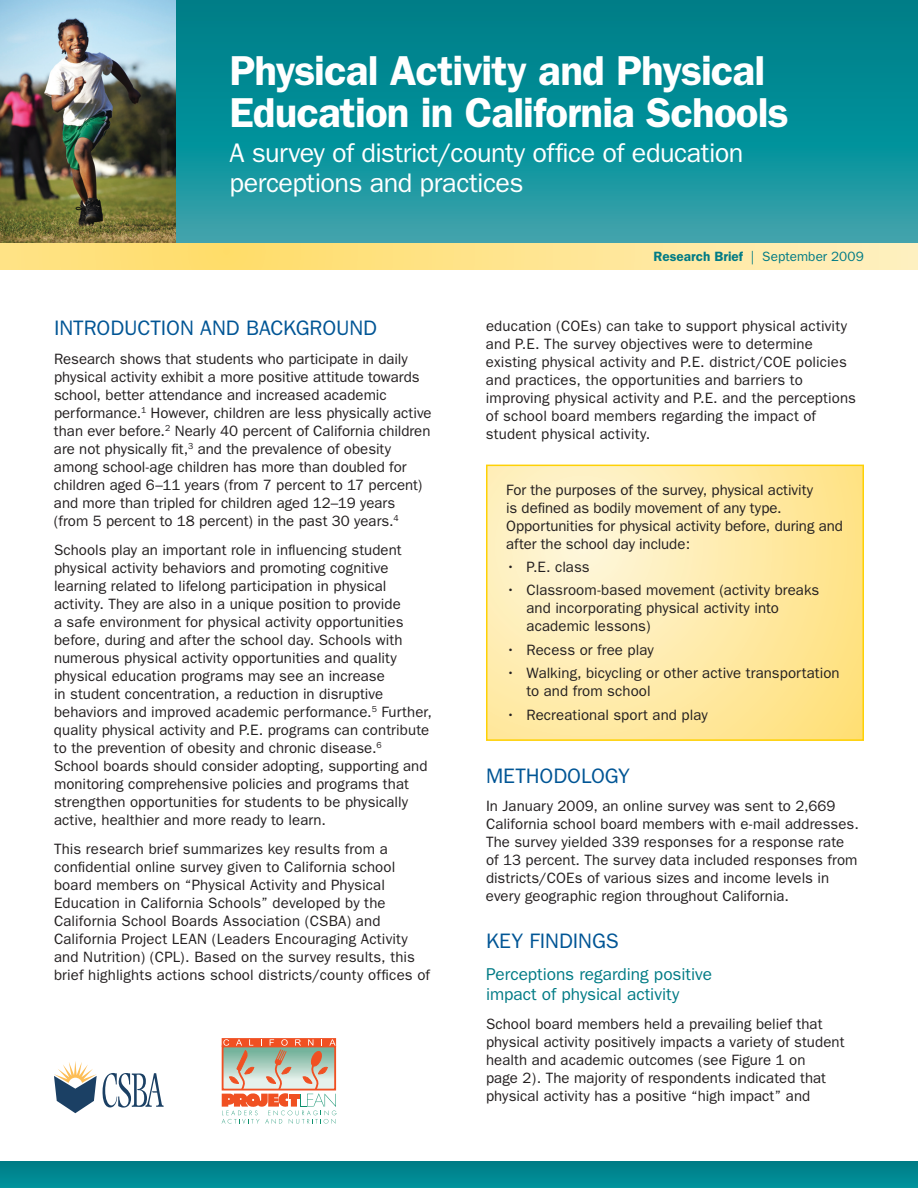
<style>
.page{position:relative;width:918px;height:1188px;background:#fff}
.page>*{position:absolute;margin:0;border:0;box-sizing:border-box;transform-origin:0 0}
.t1{font:600 42px/42px "Franklin Gothic";letter-spacing:-.02em;color:#fff}
.t2{font:27px/30px "Franklin Gothic";letter-spacing:-.02em;color:#fff}
.t3{font:21px "Franklin Gothic";color:#005595}
.t4{font:17.25px/20.7px "Franklin Gothic";letter-spacing:-.005em;color:#007b85}
.t5{font:15px/18px "Franklin Gothic";letter-spacing:.005em;color:#231f20}
.t6{font:13.5px "Franklin Gothic";letter-spacing:.01em;color:#007b85}
.s1{font-weight:600}
</style>
<div class="page">
<div style="left:0;top:1161px;width:918px;height:27px;background:#008791"></div>
<svg style="left:103px;top:1073px;width:61px;height:35px"></svg>
<svg style="left:54px;top:1061px;width:43px;height:52px"></svg>
<div style="left:222px;top:1038px;width:114px;height:9px;background:#f15f35"></div>
<svg style="left:222px;top:1039px;width:114px;height:85px"></svg>
<svg style="left:175px;top:0;width:743px;height:243px;background:#0e8f98"></svg>
<img style="left:0;top:0;width:175px;height:243px">
<svg style="left:0;top:243px;width:918px;height:27px;background:#fee48e"></svg>
<svg style="left:489px;top:468px;width:372px;height:270px;background:#feebac"></svg>
<div style="left:486px;top:465px;width:378px;height:276px;border:2px solid #fed105"></div>
<h1 class="t1" style="left:230px;top:50px;width:561px">Physical Activity and Physical<br>Education in California Schools</h1>
<h2 class="t2" style="left:230px;top:138px;width:515px">A survey of district/county office of education perceptions and practices</h2>
<h3 class="t3" style="left:54px;top:316px;width:325px">Introduction and background</h3>
<p class="t5" style="left:54px;top:350px;width:379px">Research shows that students who participate in daily physical activity exhibit a more positive attitude towards school, better attendance and increased academic performance.<sup>1</sup> However, children are less physically active than ever before.<sup>2</sup> Nearly 40 percent of California children are not physically fit,<sup>3</sup> and the prevalence of obesity among school-age children has more than doubled for children aged 6–11 years (from 7 percent to 17 percent) and more than tripled for children aged 12–19 years (from 5 percent to 18 percent) in the past 30 years.<sup>4</sup></p>
<p class="t5" style="left:54px;top:541px;width:379px">Schools play an important role in influencing student physical activity behaviors and promoting cognitive learning related to lifelong participation in physical activity. They are also in a unique position to provide<br>a safe environment for physical activity opportunities before, during and after the school day. Schools with numerous physical activity opportunities and quality physical education programs may see an increase<br>in student concentration, a reduction in disruptive behaviors and improved academic performance.<sup>5</sup> Further, quality physical activity and P.E. programs can contribute to the prevention of obesity and chronic disease.<sup>6<br></sup>School boards should consider adopting, supporting and monitoring comprehensive policies and programs that strengthen opportunities for students to be physically active, healthier and more ready to learn.</p>
<p class="t5" style="left:54px;top:840px;width:378px">This research brief summarizes key results from a confidential online survey given to California school board members on “Physical Activity and Physical Education in California Schools” developed by the California School Boards Association (CSBA) and California Project LEAN (Leaders Encouraging Activity and N utrition) (CPL). Based on the survey results, this brief highlights actions school districts/county offices of</p>
<p class="t6" style="left:654px;top:249px;width:212px"><span class="s1">Research Brief</span> | September 2009</p>
<p class="t5" style="left:486px;top:317px;width:372px">education (CO Es) can take to support physical activity and P.E. The survey objectives were to determine existing physical activity and P.E. district/CO E policies and practices, the opportunities and barriers to improving physical activity and P.E. and the perceptions of school board members regarding the impact of student physical activity.</p>
<p class="t5" style="left:506px;top:481px;width:338px">For the purposes of the survey, physical activity<br>is defined as bodily movement of any type.<br>Opportunities for physical activity before, during and after the school day include:</p>
<p class="t5" style="left:506px;top:558px;width:85px">• P.E. class</p>
<p class="t5" style="left:526px;top:581px;width:294px;text-indent:-20px">• Classroom-based movement (activity breaks and incorporating physical activity into academic lessons)</p>
<p class="t5" style="left:506px;top:641px;width:149px">• Recess or free play</p>
<p class="t5" style="left:526px;top:664px;width:315px;text-indent:-20px">• Walking, bicycling or other active transportation to and from school</p>
<p class="t5" style="left:506px;top:706px;width:203px">• Recreational sport and play</p>
<h3 class="t3" style="left:486px;top:763px;width:145px">Meth odology</h3>
<p class="t5" style="left:486px;top:797px;width:374px">In January 2009, an online survey was sent to 2,669<br>California school board members with e-mail addresses.<br>The survey yielded 339 responses for a response rate of 13 percent. The survey data included responses from districts/COEs of various sizes and income levels in every geographic region throughout California.</p>
<h3 class="t3" style="left:486px;top:929px;width:132px">Key Fi ndi ngs</h3>
<p class="t4" style="left:486px;top:964px;width:228px">Perceptions regarding positive impact of physical activity</p>
<p class="t5" style="left:486px;top:1015px;width:360px">School board members held a prevailing belief that physical activity positively impacts a variety of student health and academic outcomes (see Figure 1 on<br>page 2). The majority of respondents indicated that physical activity has a positive “high impact” and</p>
</div>
